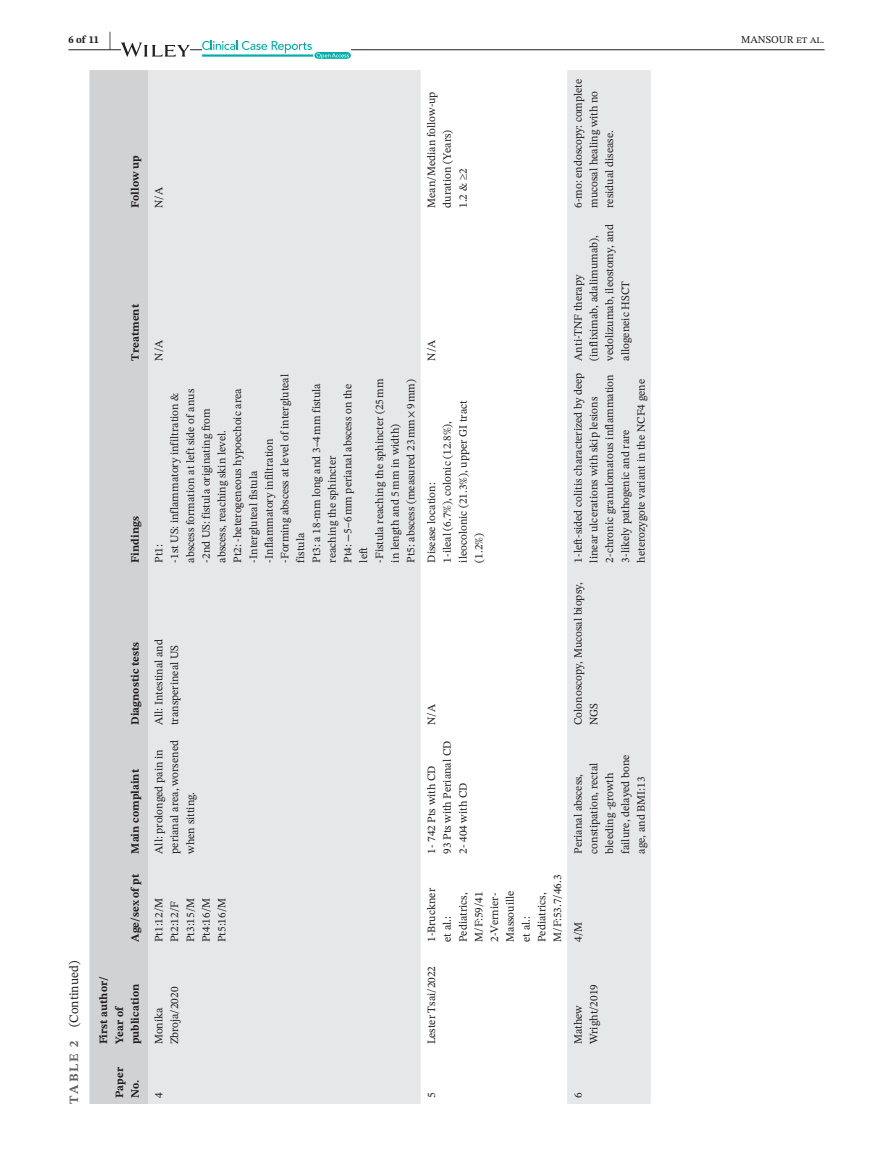
<style>
.page{position:relative;width:893px;height:1174px;background:#fff}
.page>*{position:absolute;margin:0;border:0;box-sizing:border-box;transform-origin:0 0}
.t1{font:12.75px "STIX Two Text";color:#231f20}
.t2{font:11.25px/15.8px "STIX Two Text";color:#231f20}
.t3{font:700 11.25px/15.8px "STIX Two Text";color:#231f20}
.t4{font:10.5px "STIX Two Text";color:#231f20}
.t5{font:700 10.5px "STIX Two Text";color:#231f20}
.s1{font-size:21px}
.s2{font-weight:700;color:#636366}
.s3{font-family:"STIX"}
</style>
<div class="page">
<hr style="left:68px;top:49px;width:756px;height:1px;background:#231f20">
<svg style="left:121px;top:43px;width:69px;height:14px"></svg>
<svg style="left:202px;top:41px;width:149px;height:18px"></svg>
<div style="left:89px;top:70px;width:59px;height:1034px;background:#d1d2d4"></div>
<svg style="left:148px;top:70px;width:503px;height:1034px;fill:#e6e7e9"></svg>
<p class="t5" style="left:68px;top:32px;width:44px">6 of 11 <span class="s1">|</span></p>
<p class="t4" style="left:741px;top:32px;width:85px">MANSOUR et al.</p>
<p class="t1" style="left:65px;top:1104px;width:144px;rotate:-90deg"><span class="s2">TABLE 2</span> (Continued)</p>
<p class="t3" style="left:127px;top:208px;width:54px;rotate:-90deg">Follow up</p>
<p class="t3" style="left:127px;top:360px;width:58px;rotate:-90deg">Treatment</p>
<p class="t3" style="left:127px;top:562px;width:48px;rotate:-90deg">Findings</p>
<p class="t3" style="left:127px;top:725px;width:85px;rotate:-90deg">Diagnostic tests</p>
<p class="t3" style="left:127px;top:853px;width:86px;rotate:-90deg">Main complaint</p>
<p class="t3" style="left:127px;top:942px;width:69px;rotate:-90deg">Age/sex of pt</p>
<p class="t3" style="left:96px;top:1044px;width:70px;rotate:-90deg">First author/<br>Year of publication</p>
<p class="t3" style="left:112px;top:1098px;width:32px;rotate:-90deg">Paper<br>No.</p>
<p class="t2" style="left:151px;top:208px;width:22px;rotate:-90deg">N/A</p>
<p class="t2" style="left:423px;top:208px;width:118px;rotate:-90deg">Mean/Median follow-up duration (Years)<br>1.2 &amp; ≥2</p>
<p class="t2" style="left:151px;top:360px;width:22px;rotate:-90deg">N/A</p>
<p class="t2" style="left:151px;top:562px;width:190px;rotate:-90deg">Pt1:<br>-1st US: inflammatory infiltration &amp; abscess formation at left side of anus -2nd US: fistula originating from abscess, reaching skin level.<br>Pt2: -heterogeneous hypoechoic area -Intergluteal fistula<br>-Inflammatory infiltration<br>-Forming abscess at level of intergluteal fistula<br>Pt3: a 18-mm long and 3–4mm fistula reaching the sphincter<br>Pt4: −5–6mm perianal abscess on the left<br>-Fistula reaching the sphincter (25mm in length and 5mm in width)<br>Pt5: abscess (measured 23mm<span class="s3">×</span>9mm)</p>
<p class="t2" style="left:423px;top:360px;width:22px;rotate:-90deg">N/A</p>
<p class="t2" style="left:423px;top:562px;width:164px;rotate:-90deg">Disease location:<br>1-ileal (6.7%), colonic (12.8%), ileocolonic (21.3%), upper GI tract (1.2%)</p>
<p class="t2" style="left:151px;top:725px;width:87px;rotate:-90deg">All: Intestinal and transperineal US</p>
<p class="t2" style="left:151px;top:853px;width:115px;rotate:-90deg">All: prolonged pain in perianal area, worsened when sitting.</p>
<p class="t2" style="left:151px;top:942px;width:45px;rotate:-90deg">Pt1:12/M<br>Pt2:12/F<br>Pt3:15/M<br>Pt4:16/M<br>Pt5:16/M</p>
<p class="t2" style="left:151px;top:1044px;width:59px;rotate:-90deg">Monika<br>Zbroja/2020</p>
<p class="t2" style="left:423px;top:725px;width:22px;rotate:-90deg">N/A</p>
<p class="t2" style="left:423px;top:853px;width:115px;rotate:-90deg">1- 742 Pts with CD<br>93 Pts with Perianal CD<br>2- 404 with CD</p>
<p class="t2" style="left:423px;top:942px;width:69px;rotate:-90deg">1-Bruckner<br>et al.:<br>Pediatrics,<br>M/F:59/41<br>2-Vernier-<br>Massouille<br>et al.:<br>Pediatrics,<br>M/F:53.7/46.3</p>
<p class="t2" style="left:423px;top:1044px;width:80px;rotate:-90deg">Lester Tsai/2022</p>
<p class="t2" style="left:570px;top:208px;width:131px;rotate:-90deg">6-mo: endoscopy: complete mucosal healing with no residual disease.</p>
<p class="t2" style="left:570px;top:360px;width:138px;rotate:-90deg">Anti-TNF therapy (infliximab, adalimumab), vedolizumab, ileostomy, and allogeneic HSCT</p>
<p class="t2" style="left:570px;top:562px;width:191px;rotate:-90deg">1-left-sided colitis characterized by deep linear ulcerations with skip lesions 2-chronic granulomatous inflammation 3-likely pathogenic and rare heterozygote variant in the NCF4 gene</p>
<p class="t2" style="left:570px;top:725px;width:145px;rotate:-90deg">Colonoscopy, Mucosal biopsy,<br>NGS</p>
<p class="t2" style="left:570px;top:853px;width:101px;rotate:-90deg">Perianal abscess, constipation, rectal bleeding -growth failure, delayed bone age, and BMI:13</p>
<p class="t2" style="left:570px;top:942px;width:21px;rotate:-90deg">4/M</p>
<p class="t2" style="left:570px;top:1044px;width:62px;rotate:-90deg">Mathew<br>Wright/2019</p>
<p class="t2" style="left:151px;top:1098px;width:7px;rotate:-90deg">4</p>
<p class="t2" style="left:423px;top:1098px;width:7px;rotate:-90deg">5</p>
<p class="t2" style="left:570px;top:1098px;width:7px;rotate:-90deg">6</p>
</div>
